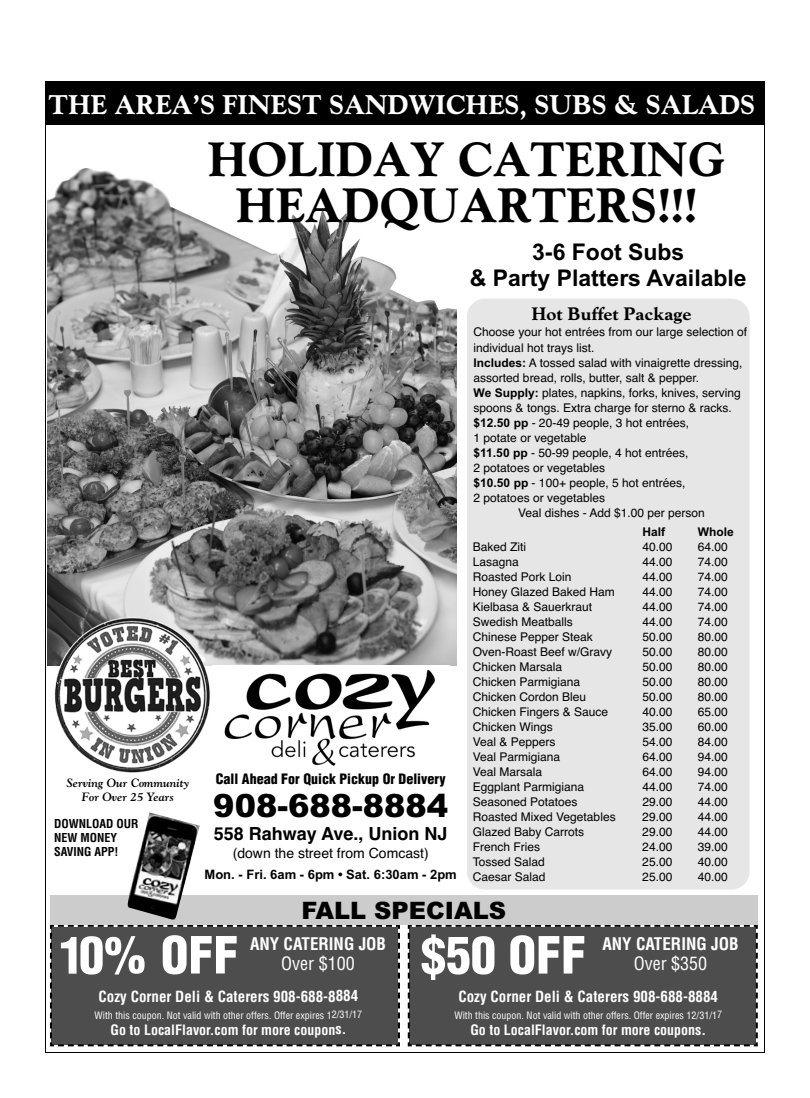
<style>
.page{position:relative;width:810px;height:1098px;background:#fff}
.page>*{position:absolute;margin:0;border:0;box-sizing:border-box;transform-origin:0 0}
.t1{font:900 condensed 50px "Helvetica";color:#fff}
.t2{font:48px/46px "Goudy Extra Bold Cg ATT";color:#000;text-align:center}
.t3{font:900 32px "Arial";color:#000}
.t4{font:27px "Goudy Extra Bold Cg ATT";color:#fff}
.t5{font:900 24px "Arial";color:#000}
.t6{font:700 23px/26px "Arial";color:#000;text-align:center}
.t7{font:700 18px "Helvetica";color:#000}
.t8{font:18px "Goudy Extra Bold Cg ATT";color:#000}
.t9{font:condensed 18px "Helvetica";color:#fff}
.t10{font:700 condensed 17px "Helvetica";color:#fff}
.t11{font:700 condensed 15px "Helvetica";color:#fff}
.t12{font:700 condensed 14px "Helvetica";color:#fff}
.t13{font:900 condensed 14px "Helvetica";color:#000}
.t14{font:14px "Helvetica";color:#000}
.t15{font:700 13px "Arial";color:#000}
.t16{font:12px "Helvetica";color:#000}
.t17{font:italic 700 12px/14px "Goudy";color:#000;text-align:center}
.t18{font:700 condensed 12px/14px "Helvetica";color:#000}
.t19{font:700 12px "Arial";color:#000}
.t20{font:condensed 10px "Helvetica";color:#fff}
.s1{font-family:"Arial";font-weight:700}
</style>
<div class="page">
<img style="left:47px;top:168px;width:409px;height:497px">
<div style="left:467px;top:299px;width:283px;height:591px;background:#e6e6e6;border-radius:18px"></div>
<div style="left:45px;top:82px;width:720px;height:43px;background:#000"></div>
<img style="left:224px;top:669px;width:211px;height:97px">
<div style="left:49px;top:925px;width:351px;height:122px;background:#4d4d4d"></div>
<div style="left:407px;top:925px;width:351px;height:122px;background:#4d4d4d"></div>
<div style="left:50px;top:895px;width:708px;height:30px;background:#ccc"></div>
<img style="left:54px;top:617px;width:156px;height:157px;border-radius:50%">
<img style="left:127px;top:812px;width:73px;height:108px">
<h3 class="t4" style="left:49px;top:89px;width:708px">THE AREA’S FINEST SANDWICHES, SUBS &amp; SALADS</h3>
<h2 class="t2" style="left:208px;top:136px;width:519px">HOLIDAY CATERING<br>HEADQUARTERS!!!</h2>
<p class="t17" style="left:67px;top:776px;width:124px">Serving Our Community<br>For Over 25 Years</p>
<p class="t13" style="left:216px;top:771px;width:231px">Call Ahead For Quick Pickup Or Delivery</p>
<h3 class="t3" style="left:213px;top:787px;width:236px">908-688-8884</h3>
<h3 class="t7" style="left:214px;top:823px;width:235px">558 Rahway Ave., Union NJ</h3>
<p class="t14" style="left:233px;top:845px;width:198px">(down the street from Comcast)</p>
<p class="t15" style="left:205px;top:867px;width:254px">Mon. - Fri. 6am - 6pm • Sat. 6:30am - 2pm</p>
<p class="t18" style="left:54px;top:817px;width:86px">DOWNLOAD OUR<br>NEW MONEY<br>SAVING APP!</p>
<h3 class="t6" style="left:470px;top:239px;width:278px">3-6 Foot Subs<br>&amp; Party Platters Available</h3>
<h3 class="t8" style="left:532px;top:303px;width:162px">Hot Buffet Package</h3>
<p class="t16" style="left:474px;top:325px;width:275px">Choose your hot entrées from our large selection of</p>
<p class="t16" style="left:474px;top:341px;width:122px">individual hot trays list.</p>
<p class="t16" style="left:474px;top:356px;width:270px"><span class="s1">Includes:</span> A tossed salad with vinaigrette dressing,</p>
<p class="t16" style="left:474px;top:371px;width:227px">assorted bread, rolls, butter, salt &amp; pepper.</p>
<p class="t16" style="left:474px;top:386px;width:269px"><span class="s1">We Supply:</span> plates, napkins, forks, knives, serving</p>
<p class="t16" style="left:474px;top:401px;width:260px">spoons &amp; tongs. Extra charge for sterno &amp; racks.</p>
<p class="t16" style="left:474px;top:416px;width:217px"><span class="s1">$12.50 pp</span> - 20-49 people, 3 hot entrées,</p>
<p class="t16" style="left:474px;top:431px;width:114px">1 potate or vegetable</p>
<p class="t16" style="left:474px;top:446px;width:216px"><span class="s1">$11.50 pp</span> - 50-99 people, 4 hot entrées,</p>
<p class="t16" style="left:474px;top:461px;width:133px">2 potatoes or vegetables</p>
<p class="t16" style="left:474px;top:476px;width:213px"><span class="s1">$10.50 pp</span> - 100+ people, 5 hot entrées,</p>
<p class="t16" style="left:474px;top:491px;width:133px">2 potatoes or vegetables</p>
<p class="t16" style="left:518px;top:506px;width:188px">Veal dishes - Add $1.00 per person</p>
<p class="t19" style="left:642px;top:525px;width:24px">Half</p>
<p class="t19" style="left:698px;top:525px;width:37px">Whole</p>
<p class="t16" style="left:473px;top:540px;width:55px">Baked Ziti</p>
<p class="t16" style="left:642px;top:540px;width:32px">40.00</p>
<p class="t16" style="left:698px;top:540px;width:32px">64.00</p>
<p class="t16" style="left:473px;top:555px;width:48px">Lasagna</p>
<p class="t16" style="left:642px;top:555px;width:32px">44.00</p>
<p class="t16" style="left:698px;top:555px;width:32px">74.00</p>
<p class="t16" style="left:473px;top:570px;width:100px">Roasted Pork Loin</p>
<p class="t16" style="left:642px;top:570px;width:32px">44.00</p>
<p class="t16" style="left:698px;top:570px;width:32px">74.00</p>
<p class="t16" style="left:473px;top:585px;width:144px">Honey Glazed Baked Ham</p>
<p class="t16" style="left:642px;top:585px;width:32px">44.00</p>
<p class="t16" style="left:698px;top:585px;width:32px">74.00</p>
<p class="t16" style="left:473px;top:600px;width:121px">Kielbasa &amp; Sauerkraut</p>
<p class="t16" style="left:642px;top:600px;width:32px">44.00</p>
<p class="t16" style="left:698px;top:600px;width:32px">74.00</p>
<p class="t16" style="left:473px;top:615px;width:102px">Swedish Meatballs</p>
<p class="t16" style="left:642px;top:615px;width:32px">44.00</p>
<p class="t16" style="left:698px;top:615px;width:32px">74.00</p>
<p class="t16" style="left:473px;top:630px;width:122px">Chinese Pepper Steak</p>
<p class="t16" style="left:642px;top:630px;width:32px">50.00</p>
<p class="t16" style="left:698px;top:630px;width:32px">80.00</p>
<p class="t16" style="left:473px;top:645px;width:141px">Oven-Roast Beef w/Gravy</p>
<p class="t16" style="left:642px;top:645px;width:32px">50.00</p>
<p class="t16" style="left:698px;top:645px;width:32px">80.00</p>
<p class="t16" style="left:473px;top:660px;width:91px">Chicken Marsala</p>
<p class="t16" style="left:642px;top:660px;width:32px">50.00</p>
<p class="t16" style="left:698px;top:660px;width:32px">80.00</p>
<p class="t16" style="left:473px;top:675px;width:109px">Chicken Parmigiana</p>
<p class="t16" style="left:642px;top:675px;width:32px">50.00</p>
<p class="t16" style="left:698px;top:675px;width:32px">80.00</p>
<p class="t16" style="left:473px;top:690px;width:115px">Chicken Cordon Bleu</p>
<p class="t16" style="left:642px;top:690px;width:32px">50.00</p>
<p class="t16" style="left:698px;top:690px;width:32px">80.00</p>
<p class="t16" style="left:473px;top:705px;width:137px">Chicken Fingers &amp; Sauce</p>
<p class="t16" style="left:642px;top:705px;width:32px">40.00</p>
<p class="t16" style="left:698px;top:705px;width:32px">65.00</p>
<p class="t16" style="left:473px;top:720px;width:82px">Chicken Wings</p>
<p class="t16" style="left:642px;top:720px;width:32px">35.00</p>
<p class="t16" style="left:698px;top:720px;width:32px">60.00</p>
<p class="t16" style="left:473px;top:735px;width:84px">Veal &amp; Peppers</p>
<p class="t16" style="left:642px;top:735px;width:32px">54.00</p>
<p class="t16" style="left:698px;top:735px;width:32px">84.00</p>
<p class="t16" style="left:473px;top:750px;width:89px">Veal Parmigiana</p>
<p class="t16" style="left:642px;top:750px;width:32px">64.00</p>
<p class="t16" style="left:698px;top:750px;width:32px">94.00</p>
<p class="t16" style="left:473px;top:765px;width:71px">Veal Marsala</p>
<p class="t16" style="left:642px;top:765px;width:32px">64.00</p>
<p class="t16" style="left:698px;top:765px;width:32px">94.00</p>
<p class="t16" style="left:473px;top:780px;width:113px">Eggplant Parmigiana</p>
<p class="t16" style="left:642px;top:780px;width:32px">44.00</p>
<p class="t16" style="left:698px;top:780px;width:32px">74.00</p>
<p class="t16" style="left:473px;top:795px;width:106px">Seasoned Potatoes</p>
<p class="t16" style="left:642px;top:795px;width:32px">29.00</p>
<p class="t16" style="left:698px;top:795px;width:32px">44.00</p>
<p class="t16" style="left:473px;top:810px;width:144px">Roasted Mixed Vegetables</p>
<p class="t16" style="left:642px;top:810px;width:32px">29.00</p>
<p class="t16" style="left:698px;top:810px;width:32px">44.00</p>
<p class="t16" style="left:473px;top:825px;width:113px">Glazed Baby Carrots</p>
<p class="t16" style="left:642px;top:825px;width:32px">29.00</p>
<p class="t16" style="left:698px;top:825px;width:32px">44.00</p>
<p class="t16" style="left:473px;top:840px;width:69px">French Fries</p>
<p class="t16" style="left:642px;top:840px;width:32px">24.00</p>
<p class="t16" style="left:698px;top:840px;width:32px">39.00</p>
<p class="t16" style="left:473px;top:855px;width:74px">Tossed Salad</p>
<p class="t16" style="left:642px;top:855px;width:32px">25.00</p>
<p class="t16" style="left:698px;top:855px;width:32px">40.00</p>
<p class="t16" style="left:473px;top:870px;width:74px">Caesar Salad</p>
<p class="t16" style="left:642px;top:870px;width:32px">25.00</p>
<p class="t16" style="left:698px;top:870px;width:32px">40.00</p>
<h3 class="t5" style="left:302px;top:897px;width:206px">FALL SPECIALS</h3>
<h1 class="t1" style="left:59px;top:927px;width:181px">10% OFF</h1>
<h3 class="t10" style="left:250px;top:934px;width:138px">ANY CATERING JOB</h3>
<h3 class="t9" style="left:281px;top:953px;width:75px">Over $100</h3>
<p class="t11" style="left:99px;top:988px;width:261px">Cozy Corner Deli &amp; Caterers 908-688-8884</p>
<p class="t20" style="left:95px;top:1009px;width:269px">With this coupon. Not valid with other offers. Offer expires 12/31/17</p>
<p class="t12" style="left:111px;top:1022px;width:237px">Go to LocalFlavor.com for more coupons.</p>
<h1 class="t1" style="left:421px;top:927px;width:167px">$50 OFF</h1>
<h3 class="t10" style="left:602px;top:934px;width:138px">ANY CATERING JOB</h3>
<h3 class="t9" style="left:634px;top:953px;width:75px">Over $350</h3>
<p class="t11" style="left:458px;top:988px;width:261px">Cozy Corner Deli &amp; Caterers 908-688-8884</p>
<p class="t20" style="left:454px;top:1009px;width:269px">With this coupon. Not valid with other offers. Offer expires 12/31/17</p>
<p class="t12" style="left:470px;top:1022px;width:237px">Go to LocalFlavor.com for more coupons.</p>
</div>
